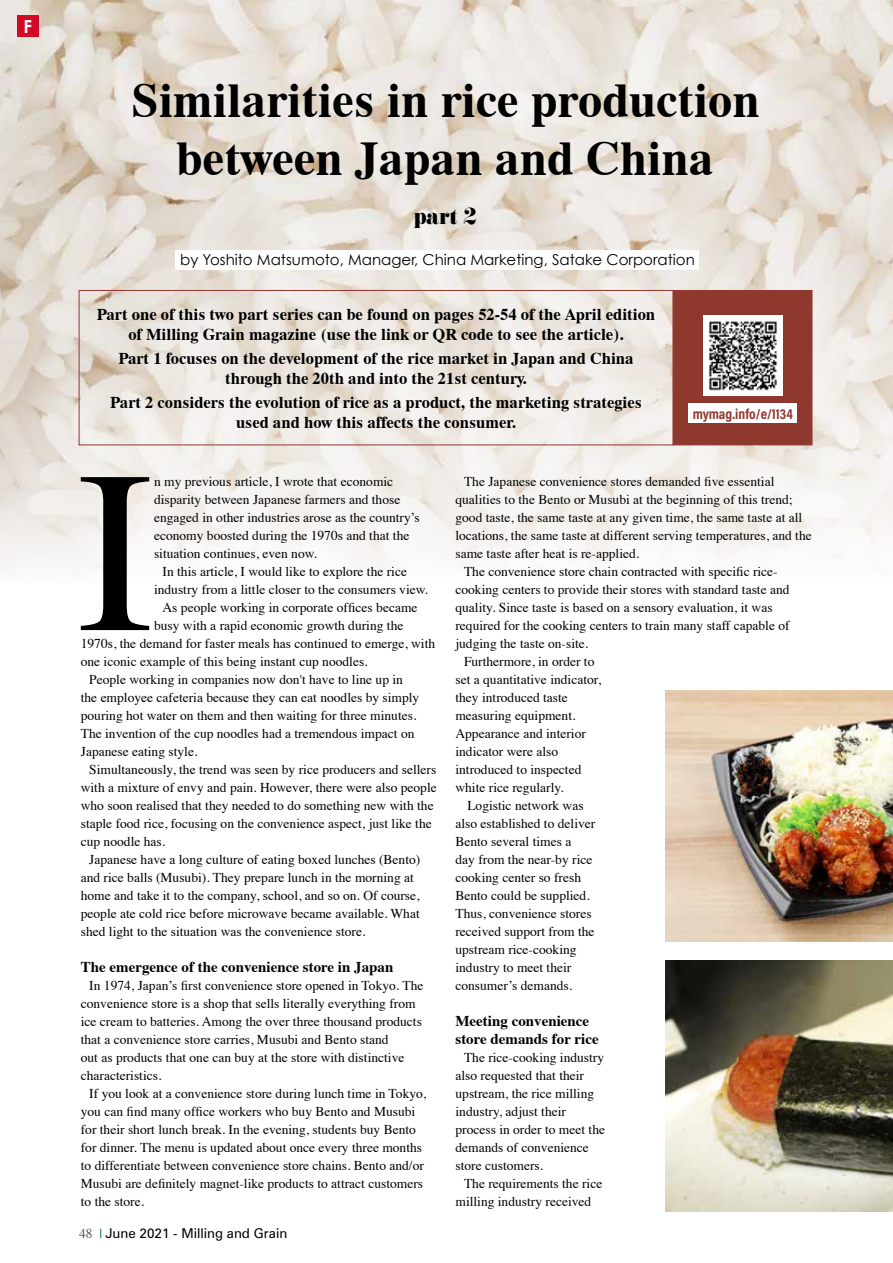
<style>
.page{position:relative;width:893px;height:1263px;background:#fff}
.page>*{position:absolute;margin:0;border:0;box-sizing:border-box;transform-origin:0 0}
.t1{font:231.15px "Times";color:#000}
.t2{font:700 48.45px/58.1px "Dutch 801 BT";color:#000;text-align:center}
.t3{font:20.25px "Eloquent JF Pro";color:#000}
.t4{font:700 18px "Century Gothic";color:#fff}
.t5{font:700 16.5px/19.8px "Dutch 801 BT";color:#000;text-align:center}
.t6{font:700 15px/18px "Times";color:#000}
.t7{font:15px "Century Gothic";color:#000}
.t8{font:700 14.7px "Acumin Pro Cond";color:#8f382e}
.t9{font:13.5px/18px "Times";color:#000}
.t10{font:13.5px "Zurich BT";color:#000}
.s1{font-family:"Times";color:#565655}
.s2{font-family:"Times";color:#00557e}
</style>
<div class="page">
<img style="left:0;top:0;width:893px;height:572px">
<img style="left:666px;top:690px;width:227px;height:252px">
<img style="left:666px;top:961px;width:227px;height:251px">
<div style="left:176px;top:250px;width:523px;height:19px;background:#fff"></div>
<div style="left:79px;top:290px;width:594px;height:155px;border:1px solid #8f382e"></div>
<div style="left:673px;top:290px;width:139px;height:155px;background:#8f382e"></div>
<div style="left:688px;top:404px;width:109px;height:19px;background:#fff"></div>
<img style="left:703px;top:316px;width:79px;height:79px">
<div style="left:17px;top:16px;width:22px;height:21px;background:#d30a25"></div>
<h3 class="t4" style="left:24px;top:15px;width:10px">F</h3>
<h2 class="t2" style="left:131px;top:71px;width:631px">Similarities in rice production between Japan and China</h2>
<h3 class="t3" style="left:414px;top:205px;width:64px">part 2</h3>
<p class="t7" style="left:180px;top:251px;width:516px">by Yoshito Matsumoto, Manager, China Marketing, Satake Corporation</p>
<p class="t5" style="left:97px;top:304px;width:560px">Part one of this two part series can be found on pages 52-54 of the April edition of Milling Grain magazine (use the link or QR code to see the article).</p>
<p class="t5" style="left:118px;top:348px;width:517px">Part 1 focuses on the development of the rice market in Japan and China through the 20th and into the 21st century.</p>
<p class="t5" style="left:110px;top:392px;width:533px">Part 2 considers the evolution of rice as a product, the marketing strategies used and how this affects the consumer.</p>
<p class="t8" style="left:693px;top:404px;width:102px">mymag.info/e/1134</p>
<h1 class="t1" style="left:77px;top:336px;width:78px">I</h1>
<p class="t9" style="left:154px;top:471px;width:267px">n my previous article, I wrote that economic disparity between Japanese farmers and those engaged in other industries arose as the country’s economy boosted during the 1970s and that the situation continues, even now.</p>
<p class="t9" style="left:163px;top:561px;width:246px">In this article, I would like to explore the rice</p>
<p class="t9" style="left:154px;top:579px;width:275px">industry from a little closer to the consumers view.</p>
<p class="t9" style="left:163px;top:597px;width:256px">As people working in corporate offices became</p>
<p class="t9" style="left:154px;top:615px;width:251px">busy with a rapid economic growth during the</p>
<p class="t9" style="left:81px;top:633px;width:356px">1970s, the demand for faster meals has continued to emerge, with</p>
<p class="t9" style="left:81px;top:651px;width:288px">one iconic example of this being instant cup noodles.</p>
<p class="t9" style="left:89px;top:669px;width:315px">People working in companies now don't have to line up in</p>
<p class="t9" style="left:81px;top:687px;width:340px">the employee cafeteria because they can eat noodles by simply</p>
<p class="t9" style="left:81px;top:705px;width:337px">pouring hot water on them and then waiting for three minutes.</p>
<p class="t9" style="left:81px;top:723px;width:335px">The invention of the cup noodles had a tremendous impact on</p>
<p class="t9" style="left:81px;top:741px;width:118px">Japanese eating style.</p>
<p class="t9" style="left:89px;top:759px;width:349px">Simultaneously, the trend was seen by rice producers and sellers</p>
<p class="t9" style="left:81px;top:777px;width:357px">with a mixture of envy and pain. However, there were also people</p>
<p class="t9" style="left:81px;top:795px;width:354px">who soon realised that they needed to do something new with the</p>
<p class="t9" style="left:81px;top:813px;width:352px">staple food rice, focusing on the convenience aspect, just like the</p>
<p class="t9" style="left:81px;top:831px;width:86px">cup noodle has.</p>
<p class="t9" style="left:89px;top:849px;width:333px">Japanese have a long culture of eating boxed lunches (Bento)</p>
<p class="t9" style="left:81px;top:867px;width:335px">and rice balls (Musubi). They prepare lunch in the morning at</p>
<p class="t9" style="left:81px;top:885px;width:340px">home and take it to the company, school, and so on. Of course,</p>
<p class="t9" style="left:81px;top:903px;width:340px">people ate cold rice before microwave became available. What</p>
<p class="t9" style="left:81px;top:921px;width:286px">shed light to the situation was the convenience store.</p>
<p class="t6" style="left:81px;top:956px;width:314px">The emergence of the convenience store in Japan</p>
<p class="t9" style="left:81px;top:975px;width:344px;text-indent:9px">In 1974, Japan’s first convenience store opened in Tokyo. The convenience store is a shop that sells literally everything from ice cream to batteries. Among the over three thousand products that a convenience store carries, Musubi and Bento stand<br>out as products that one can buy at the store with distinctive characteristics.</p>
<p class="t9" style="left:81px;top:1083px;width:347px;text-indent:9px">If you look at a convenience store during lunch time in Tokyo, you can find many office workers who buy Bento and Musubi for their short lunch break. In the evening, students buy Bento for dinner. The menu is updated about once every three months to differentiate between convenience store chains. Bento and/or Musubi are definitely magnet-like products to attract customers to the store.</p>
<p class="t10" style="left:79px;top:1225px;width:210px"><span class="s1">48</span> <span class="s2">|</span> June 2021 - Milling and Grain</p>
<p class="t9" style="left:464px;top:471px;width:312px">The Japanese convenience stores demanded five essential</p>
<p class="t9" style="left:455px;top:489px;width:339px">qualities to the Bento or Musubi at the beginning of this trend;</p>
<p class="t9" style="left:455px;top:507px;width:348px">good taste, the same taste at any given time, the same taste at all</p>
<p class="t9" style="left:455px;top:525px;width:358px">locations, the same taste at different serving temperatures, and the</p>
<p class="t9" style="left:455px;top:543px;width:185px">same taste after heat is re-applied.</p>
<p class="t9" style="left:464px;top:561px;width:315px">The convenience store chain contracted with specific rice-</p>
<p class="t9" style="left:455px;top:579px;width:336px">cooking centers to provide their stores with standard taste and</p>
<p class="t9" style="left:455px;top:597px;width:319px">quality. Since taste is based on a sensory evaluation, it was</p>
<p class="t9" style="left:455px;top:615px;width:336px">required for the cooking centers to train many staff capable of</p>
<p class="t9" style="left:455px;top:633px;width:134px">judging the taste on-site.</p>
<p class="t9" style="left:464px;top:651px;width:132px">Furthermore, in order to</p>
<p class="t9" style="left:455px;top:669px;width:147px">set a quantitative indicator,</p>
<p class="t9" style="left:455px;top:687px;width:114px">they introduced taste</p>
<p class="t9" style="left:455px;top:705px;width:121px">measuring equipment.</p>
<p class="t9" style="left:455px;top:723px;width:132px">Appearance and interior</p>
<p class="t9" style="left:455px;top:741px;width:104px">indicator were also</p>
<p class="t9" style="left:455px;top:759px;width:127px">introduced to inspected</p>
<p class="t9" style="left:455px;top:777px;width:110px">white rice regularly.</p>
<p class="t9" style="left:467px;top:795px;width:118px">Logistic network was</p>
<p class="t9" style="left:455px;top:813px;width:141px">also established to deliver</p>
<p class="t9" style="left:455px;top:831px;width:117px">Bento several times a</p>
<p class="t9" style="left:455px;top:849px;width:138px">day from the near-by rice</p>
<p class="t9" style="left:455px;top:867px;width:127px">cooking center so fresh</p>
<p class="t9" style="left:455px;top:885px;width:136px">Bento could be supplied.</p>
<p class="t9" style="left:455px;top:903px;width:138px">Thus, convenience stores</p>
<p class="t9" style="left:455px;top:921px;width:141px">received support from the</p>
<p class="t9" style="left:455px;top:939px;width:123px">upstream rice-cooking</p>
<p class="t9" style="left:455px;top:957px;width:117px">industry to meet their</p>
<p class="t9" style="left:455px;top:975px;width:118px">consumer’s demands.</p>
<p class="t6" style="left:455px;top:1010px;width:145px">Meeting convenience store demands for rice</p>
<p class="t9" style="left:455px;top:1047px;width:151px;text-indent:9px">The rice-cooking industry also requested that their upstream, the rice milling industry, adjust their process in order to meet the demands of convenience store customers.</p>
<p class="t9" style="left:455px;top:1173px;width:148px;text-indent:9px">The requirements the rice milling industry received</p>
</div>
